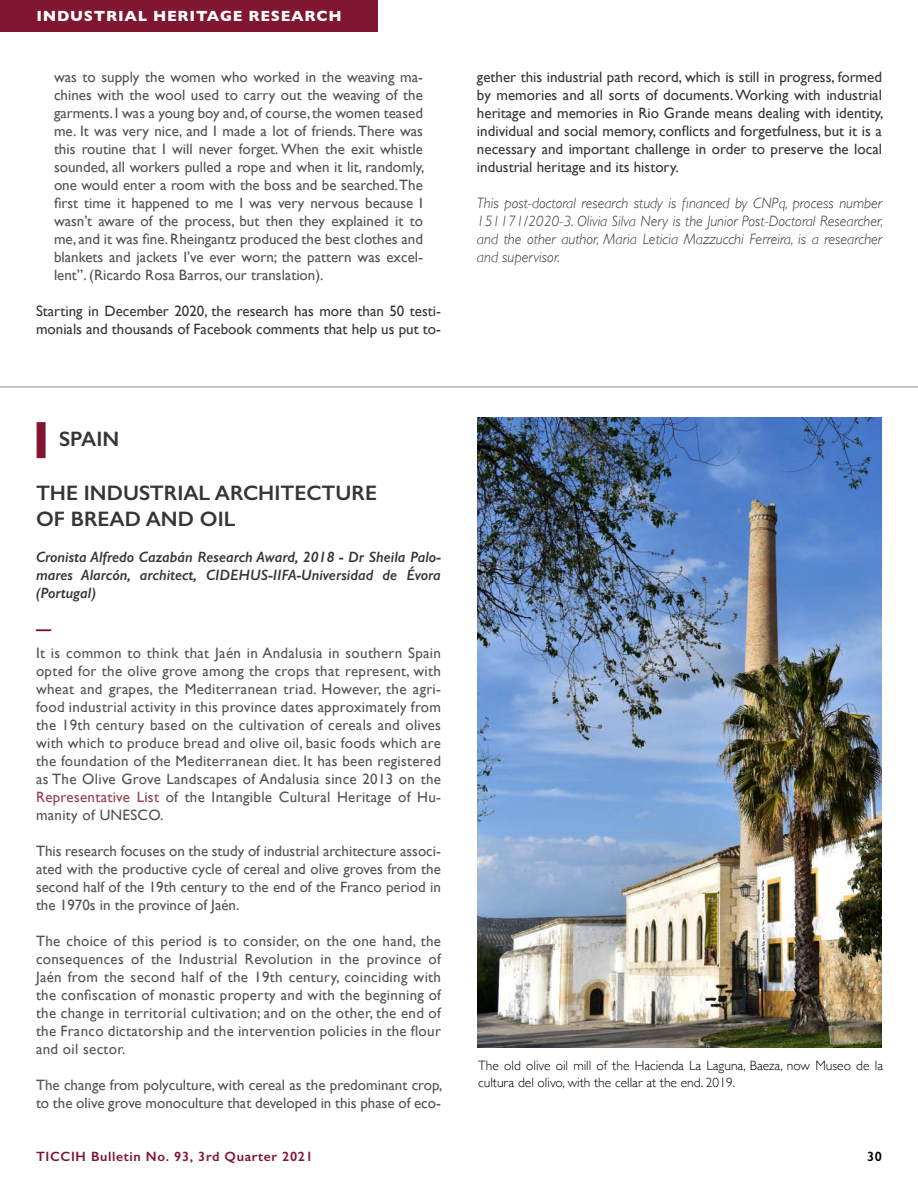
<style>
.page{position:relative;width:918px;height:1188px;background:#fff}
.page>*{position:absolute;margin:0;border:0;box-sizing:border-box;transform-origin:0 0}
.t1{font:600 21px/25.2px "Gill Sans";color:#373636}
.t2{font:15px/18px "Gill Sans";color:#565252;text-align:justify}
.t3{font:15px/18px "Gill Sans";color:#373636}
.t4{font:italic 300 15px/18px "Gill Sans";color:#373636;text-align:justify}
.t5{font:italic 600 15px/18px "Gill Sans";color:#373636;text-align:justify}
.t6{font:700 15px "Gill Sans";letter-spacing:.05em;color:#fff}
.t7{font:700 15px "Gill Sans";color:#801632}
.t8{font:300 13.5px/16.2px "Gill Sans";color:#000}
.t9{font:600 13.5px "Gill Sans";letter-spacing:.05em;color:#801632}
.t10{font:600 13.5px "Gill Sans";color:#000}
.s1{color:#963f4d}
</style>
<div class="page">
<div style="left:0;top:0;width:378px;height:32px;background:#801632"></div>
<hr style="left:0;top:386px;width:918px;height:2px;background:#b7b0bb">
<img style="left:477px;top:418px;width:405px;height:630px">
<div style="left:37px;top:422px;width:9px;height:36px;background:#801632;border:2px solid #801632"></div>
<p class="t6" style="left:36px;top:4px;width:307px">INDUSTRIAL HERITAGE RESEARCH</p>
<p class="t2" style="left:54px;top:67px;width:372px">was to supply the women who worked in the weaving ma&shy;chines with the wool used to carry out the weaving of the garments. I was a young boy and, of course, the women teased me. It was very nice, and I made a lot of friends. There was this routine that I will never forget. When the exit whistle sounded, all workers pulled a rope and when it lit, randomly, one would enter a room with the boss and be searched. The first time it happened to me I was very nervous because I wasn’t aware of the process, but then they explained it to me, and it was fine. Rheingantz produced the best clothes and blankets and jackets I’ve ever worn; the pattern was excel&shy;lent”. (Ricardo Rosa Barros, our translation).</p>
<p class="t3" style="left:36px;top:301px;width:407px">Starting in December 2020, the research has more than 50 testi&shy;monials and thousands of Facebook comments that help us put to-</p>
<p class="t3" style="left:477px;top:67px;width:408px;text-align:justify">gether this industrial path record, which is still in progress, formed by memories and all sorts of documents. Working with industrial heritage and memories in Rio Grande means dealing with identity, individual and social memory, conflicts and forgetfulness, but it is a necessary and important challenge in order to preserve the local industrial heritage and its history.</p>
<p class="t4" style="left:477px;top:194px;width:408px">This post-doctoral research study is financed by CNPq, process number 151171/2020-3. Olivia Silva Nery is the Junior Post-Doctoral Researcher, and the other author, Maria Leticia Mazzucchi Ferreira, is a researcher and supervisor.</p>
<h1 class="t1" style="left:59px;top:426px;width:62px">SPAIN</h1>
<h1 class="t1" style="left:36px;top:481px;width:343px">THE INDUSTRIAL ARCHITECTURE<br>OF BREAD AND OIL</h1>
<p class="t5" style="left:36px;top:547px;width:406px">Cronista Alfredo Cazabán Research Award, 2018 - Dr Sheila Palo&shy;mares Alarcón, architect, CIDEHUS-IIFA-Universidad de Évora (Portugal)</p>
<p class="t7" style="left:36px;top:617px;width:16px">—</p>
<p class="t2" style="left:36px;top:643px;width:407px">It is common to think that Jaén in Andalusia in southern Spain opted for the olive grove among the crops that represent, with wheat and grapes, the Mediterranean triad. However, the agri&shy;food industrial activity in this province dates approximately from the 19th century based on the cultivation of cereals and olives with which to produce bread and olive oil, basic foods which are the foundation of the Mediterranean diet. It has been registered as The Olive Grove Landscapes of Andalusia since 2013 on the <span class="s1">Representative List</span> of the Intangible Cultural Heritage of Hu&shy;manity of UNESCO.</p>
<p class="t2" style="left:36px;top:841px;width:406px">This research focuses on the study of industrial architecture associ&shy;ated with the productive cycle of cereal and olive groves from the second half of the 19th century to the end of the Franco period in the 1970s in the province of Jaén.</p>
<p class="t2" style="left:36px;top:931px;width:407px">The choice of this period is to consider, on the one hand, the consequences of the Industrial Revolution in the province of Jaén from the second half of the 19th century, coinciding with the confiscation of monastic property and with the beginning of the change in territorial cultivation; and on the other, the end of the Franco dictatorship and the intervention policies in the flour and oil sector.</p>
<p class="t2" style="left:36px;top:1075px;width:408px">The change from polyculture, with cereal as the predominant crop, to the olive grove monoculture that developed in this phase of eco-</p>
<p class="t8" style="left:478px;top:1057px;width:406px">The old olive oil mill of the Hacienda La Laguna, Baeza, now Museo de la cultura del olivo, with the cellar at the end. 2019.</p>
<p class="t9" style="left:36px;top:1148px;width:278px">TICCIH Bulletin No. 93, 3rd Quarter 2021</p>
<p class="t10" style="left:867px;top:1148px;width:16px">30</p>
</div>
